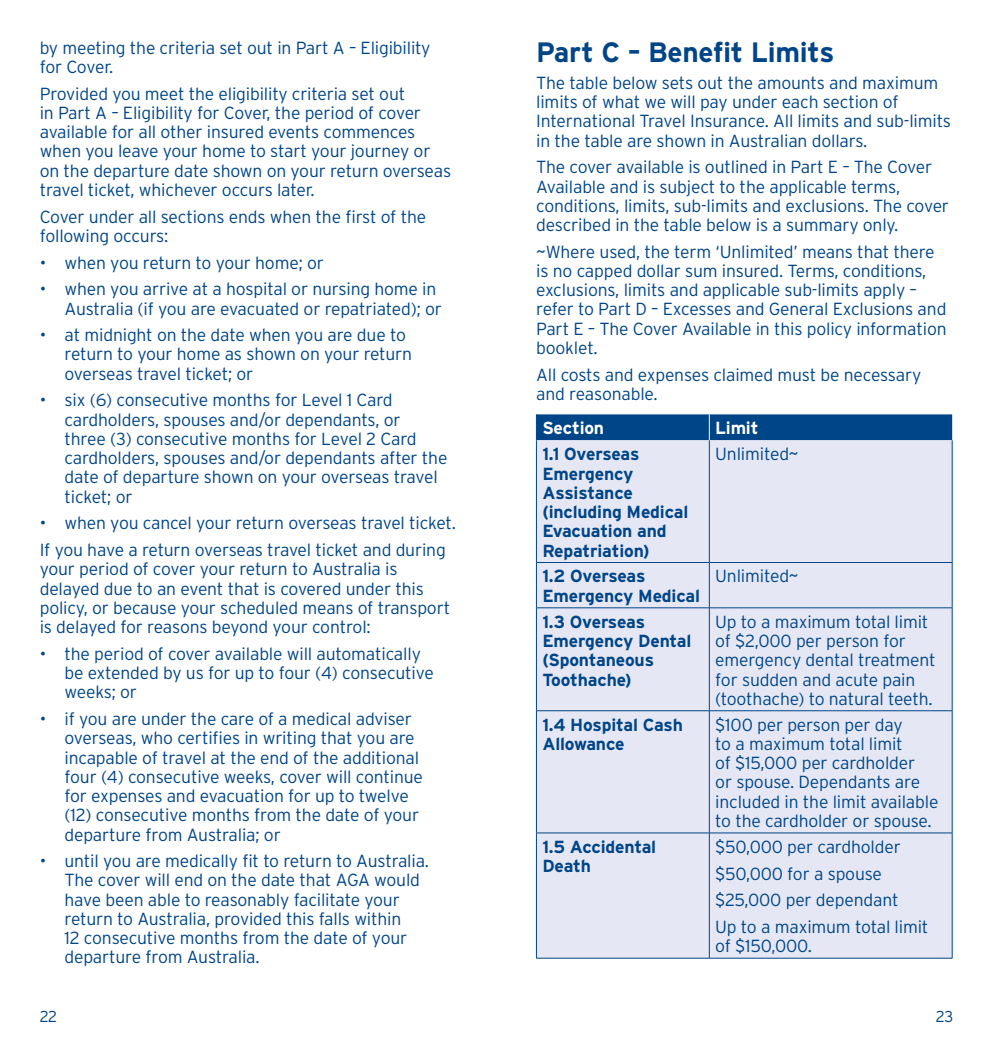
<style>
.page{position:relative;width:993px;height:1042px;background:#fff}
.page>*{position:absolute;margin:0;border:0;box-sizing:border-box;transform-origin:0 0}
.t1{font:700 28px "Interstate";letter-spacing:-.01em;color:#004587}
.t2{font:300 17.5px/19.2px "Interstate";letter-spacing:-.01em;color:#004587}
.t3{font:700 17.5px/19.2px "Interstate";letter-spacing:-.01em;color:#004587}
.t4{font:700 17.5px "Interstate";letter-spacing:-.01em;color:#fff}
.t5{font:300 15.75px "Interstate";color:#004587}
</style>
<div class="page">
<div style="left:537px;top:440px;width:414px;height:518px;background:#e5e8f4"></div>
<div style="left:536px;top:414px;width:415px;height:26px;background:#004587"></div>
<hr style="left:536px;top:440px;width:1px;height:122px;background:#004587">
<hr style="left:708px;top:440px;width:1px;height:122px;background:#004587">
<hr style="left:951px;top:440px;width:1px;height:122px;background:#004587">
<hr style="left:536px;top:562px;width:173px;height:1px;background:#004587">
<hr style="left:536px;top:563px;width:1px;height:44px;background:#004587">
<hr style="left:709px;top:562px;width:243px;height:1px;background:#004587">
<hr style="left:708px;top:563px;width:1px;height:44px;background:#004587">
<hr style="left:951px;top:563px;width:1px;height:44px;background:#004587">
<hr style="left:536px;top:607px;width:173px;height:1px;background:#004587">
<hr style="left:536px;top:608px;width:1px;height:102px;background:#004587">
<hr style="left:709px;top:607px;width:243px;height:1px;background:#004587">
<hr style="left:708px;top:608px;width:1px;height:102px;background:#004587">
<hr style="left:951px;top:608px;width:1px;height:102px;background:#004587">
<hr style="left:536px;top:710px;width:173px;height:1px;background:#004587">
<hr style="left:536px;top:711px;width:1px;height:122px;background:#004587">
<hr style="left:709px;top:710px;width:243px;height:1px;background:#004587">
<hr style="left:708px;top:711px;width:1px;height:122px;background:#004587">
<hr style="left:951px;top:711px;width:1px;height:122px;background:#004587">
<hr style="left:536px;top:832px;width:173px;height:1px;background:#004587">
<hr style="left:536px;top:833px;width:1px;height:125px;background:#004587">
<hr style="left:709px;top:832px;width:243px;height:1px;background:#004587">
<hr style="left:708px;top:833px;width:1px;height:125px;background:#004587">
<hr style="left:951px;top:833px;width:1px;height:125px;background:#004587">
<hr style="left:536px;top:958px;width:173px;height:1px;background:#004587">
<hr style="left:709px;top:958px;width:243px;height:1px;background:#004587">
<p class="t2" style="left:40px;top:38px;width:392px">by meeting the criteria set out in Part A – Eligibility for Cover.</p>
<p class="t2" style="left:40px;top:84px;width:413px">Provided you meet the eligibility criteria set out<br>in Part A – Eligibility for Cover, the period of cover available for all other insured events commences when you leave your home to start your journey or on the departure date shown on your return overseas travel ticket, whichever occurs later.</p>
<p class="t2" style="left:40px;top:207px;width:388px">Cover under all sections ends when the first of the following occurs:</p>
<p class="t2" style="left:40px;top:253px;width:285px">• when you return to your home; or</p>
<p class="t2" style="left:64px;top:279px;width:379px;text-indent:-25px">• when you arrive at a hospital or nursing home in<br>Australia (if you are evacuated or repatriated); or</p>
<p class="t2" style="left:64px;top:325px;width:349px;text-indent:-25px">• at midnight on the date when you are due to return to your home as shown on your return overseas travel ticket; or</p>
<p class="t2" style="left:64px;top:390px;width:384px;text-indent:-25px">• six (6) consecutive months for Level 1 Card cardholders, spouses and/or dependants, or<br>three (3) consecutive months for Level 2 Card cardholders, spouses and/or dependants after the date of departure shown on your overseas travel ticket; or</p>
<p class="t2" style="left:40px;top:510px;width:417px;line-height:26.6px">• when you cancel your return overseas travel ticket.<br>If you have a return overseas travel ticket and during</p>
<p class="t2" style="left:40px;top:559px;width:412px">your period of cover your return to Australia is delayed due to an event that is covered under this policy, or because your scheduled means of transport is delayed for reasons beyond your control:</p>
<p class="t2" style="left:64px;top:644px;width:370px;text-indent:-25px">• the period of cover available will automatically be extended by us for up to four (4) consecutive weeks; or</p>
<p class="t2" style="left:64px;top:709px;width:360px;text-indent:-25px">• if you are under the care of a medical adviser overseas, who certifies in writing that you are incapable of travel at the end of the additional four (4) consecutive weeks, cover will continue for expenses and evacuation for up to twelve (12) consecutive months from the date of your departure from Australia; or</p>
<p class="t2" style="left:64px;top:851px;width:366px;text-indent:-25px">• until you are medically fit to return to Australia.<br>The cover will end on the date that AGA would have been able to reasonably facilitate your return to Australia, provided this falls within<br>12 consecutive months from the date of your departure from Australia.</p>
<h1 class="t1" style="left:536px;top:35px;width:300px">Part C – Benefit Limits</h1>
<p class="t2" style="left:536px;top:73px;width:416px">The table below sets out the amounts and maximum limits of what we will pay under each section of International Travel Insurance. All limits and sub-limits in the table are shown in Australian dollars.</p>
<p class="t2" style="left:536px;top:157px;width:414px">The cover available is outlined in Part E – The Cover Available and is subject to the applicable terms, conditions, limits, sub-limits and exclusions. The cover described in the table below is a summary only.</p>
<p class="t2" style="left:536px;top:242px;width:412px">~Where used, the term ‘Unlimited’ means that there is no capped dollar sum insured. Terms, conditions, exclusions, limits and applicable sub-limits apply – refer to Part D – Excesses and General Exclusions and Part E – The Cover Available in this policy information booklet.</p>
<p class="t2" style="left:536px;top:365px;width:386px">All costs and expenses claimed must be necessary and reasonable.</p>
<p class="t4" style="left:542px;top:417px;width:63px">Section</p>
<p class="t4" style="left:715px;top:417px;width:45px">Limit</p>
<p class="t3" style="left:542px;top:444px;width:147px">1.1 Overseas<br>Emergency<br>Assistance (including Medical<br>Evacuation and<br>Repatriation)</p>
<p class="t2" style="left:715px;top:444px;width:85px">Unlimited~</p>
<p class="t3" style="left:542px;top:566px;width:159px">1.2 Overseas<br>Emergency Medical</p>
<p class="t2" style="left:715px;top:566px;width:85px">Unlimited~</p>
<p class="t3" style="left:542px;top:612px;width:150px">1.3 Overseas<br>Emergency Dental (Spontaneous<br>Toothache)</p>
<p class="t2" style="left:715px;top:612px;width:222px">Up to a maximum total limit of $2,000 per person for emergency dental treatment for sudden and acute pain (toothache) to natural teeth.</p>
<p class="t3" style="left:542px;top:715px;width:142px">1.4 Hospital Cash<br>Allowance</p>
<p class="t2" style="left:715px;top:715px;width:225px">$100 per person per day<br>to a maximum total limit<br>of $15,000 per cardholder<br>or spouse. Dependants are included in the limit available to the cardholder or spouse.</p>
<p class="t3" style="left:542px;top:837px;width:115px">1.5 Accidental<br>Death</p>
<p class="t2" style="left:715px;top:833px;width:215px;line-height:26.6px">$50,000 per cardholder $50,000 for a spouse $25,000 per dependant<br>Up to a maximum total limit</p>
<p class="t2" style="left:715px;top:936px;width:98px">of $150,000.</p>
<p class="t5" style="left:40px;top:1007px;width:19px">22</p>
<p class="t5" style="left:935px;top:1007px;width:19px">23</p>
</div>
